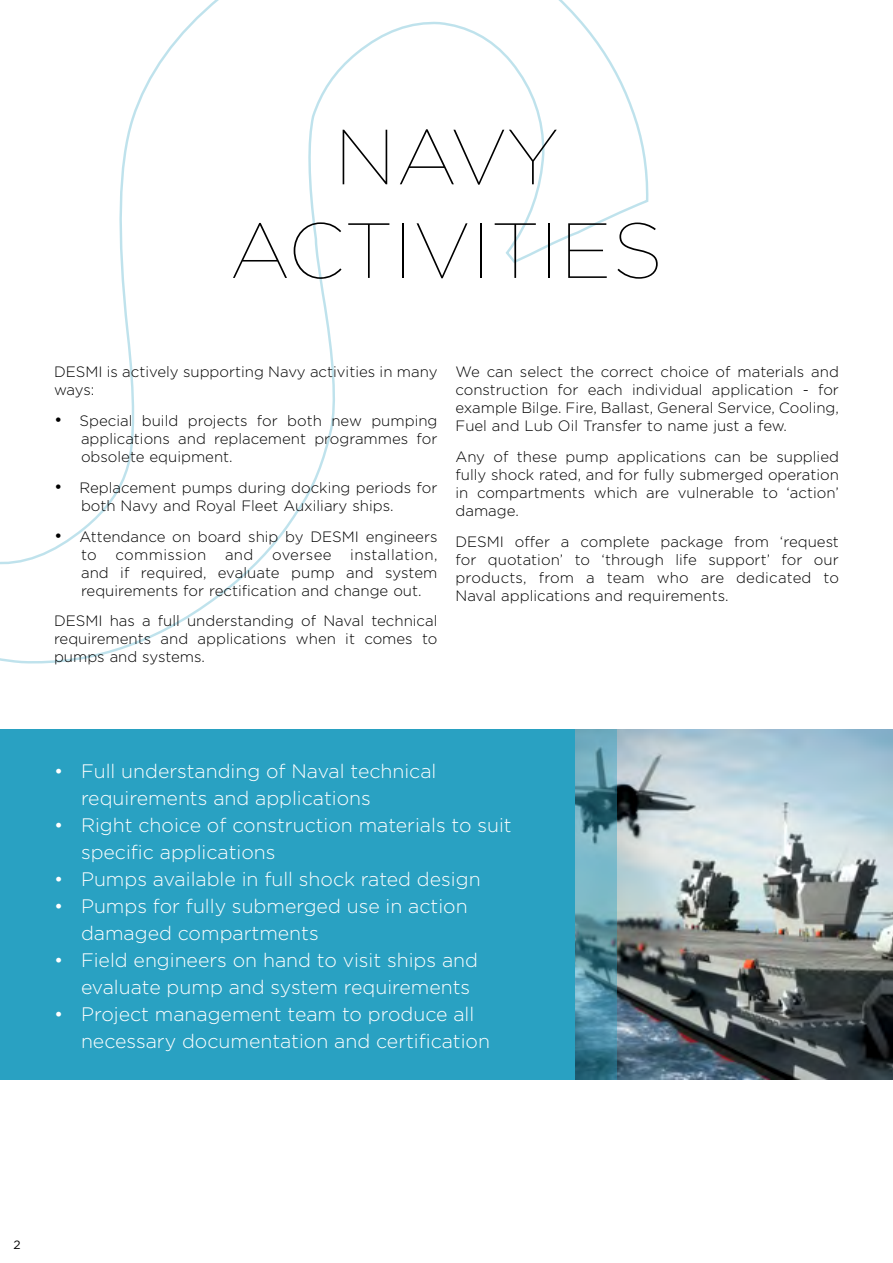
<style>
.page{position:relative;width:893px;height:1263px;background:#fff}
.page>*{position:absolute;margin:0;border:0;box-sizing:border-box;transform-origin:0 0}
.t1{font:100 78px/93.6px "Gotham";letter-spacing:.02em;color:#000;text-align:center}
.t2{font:300 19.5px/27px "Gotham";color:#fff}
.t3{font:300 15px/18px "Gotham";color:#000;text-align:justify}
.t4{font:12px "Gotham";color:#000}
.s1{font-size:18px}
</style>
<div class="page">
<svg style="left:0;top:0;width:649px;height:664px"></svg>
<div style="left:0;top:729px;width:777px;height:350px;background:#29a1c2"></div>
<img style="left:617px;top:729px;width:276px;height:350px">
<svg style="left:574px;top:729px;width:43px;height:351px;background:#5894a5"></svg>
<h1 class="t1" style="left:230px;top:108px;width:434px">NAVY<br>ACTIVITIES</h1>
<p class="t3" style="left:54px;top:363px;width:385px">DESMI is actively supporting Navy activities in many ways:</p>
<p class="t3" style="left:81px;top:411px;width:358px;text-indent:-27px"><span class="s1">•</span> Special build projects for both new pumping applications and replacement programmes for obsolete equipment.</p>
<p class="t3" style="left:81px;top:478px;width:358px;text-indent:-27px"><span class="s1">•</span> Replacement pumps during docking periods for both Navy and Royal Fleet Auxiliary ships.</p>
<p class="t3" style="left:81px;top:527px;width:358px;text-indent:-27px"><span class="s1">•</span> Attendance on board ship by DESMI engineers to commission and oversee installation, and if required, evaluate pump and system requirements for rectification and change out.</p>
<p class="t3" style="left:54px;top:612px;width:385px">DESMI has a full understanding of Naval technical requirements and applications when it comes to pumps and systems.</p>
<p class="t3" style="left:455px;top:363px;width:385px">We can select the correct choice of materials and construction for each individual application - for example Bilge. Fire, Ballast, General Service, Cooling, Fuel and Lub Oil Transfer to name just a few.</p>
<p class="t3" style="left:455px;top:447px;width:385px">Any of these pump applications can be supplied fully shock rated, and for fully submerged operation in compartments which are vulnerable to ‘action’ damage.</p>
<p class="t3" style="left:455px;top:532px;width:385px">DESMI offer a complete package from ‘request for quotation’ to ‘through life support’ for our products, from a team who are dedicated to Naval applications and requirements.</p>
<h2 class="t2" style="left:81px;top:757px;width:357px;text-indent:-27px">• Full understanding of Naval technical requirements and applications</h2>
<h2 class="t2" style="left:81px;top:811px;width:432px;text-indent:-27px">• Right choice of construction materials to suit specific applications</h2>
<h2 class="t2" style="left:54px;top:865px;width:428px">• Pumps available in full shock rated design</h2>
<h2 class="t2" style="left:81px;top:892px;width:388px;text-indent:-27px">• Pumps for fully submerged use in action damaged compartments</h2>
<h2 class="t2" style="left:81px;top:946px;width:399px;text-indent:-27px">• Field engineers on hand to visit ships and evaluate pump and system requirements</h2>
<h2 class="t2" style="left:81px;top:1000px;width:411px;text-indent:-27px">• Project management team to produce all necessary documentation and certification</h2>
<p class="t4" style="left:13px;top:1237px;width:9px">2</p>
</div>
